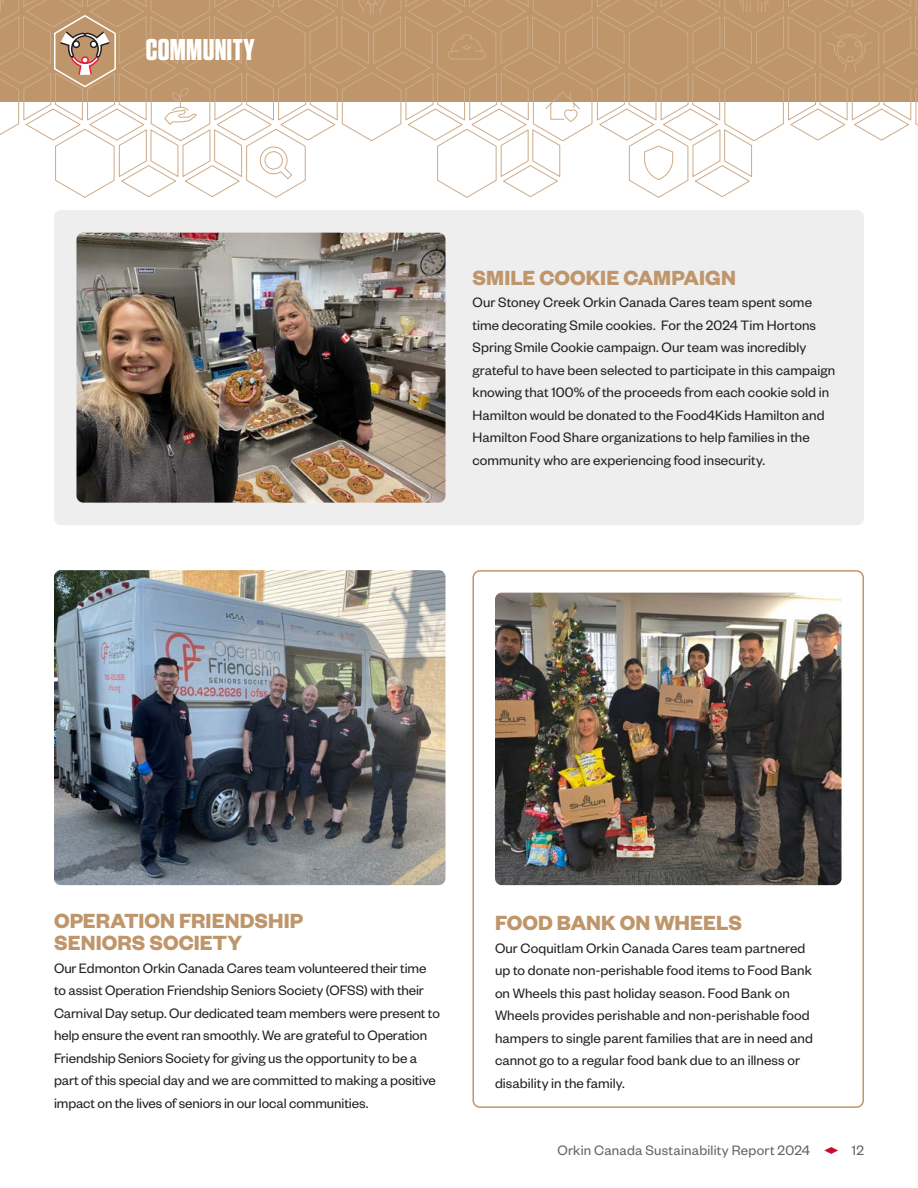
<style>
.page{position:relative;width:918px;height:1188px;background:#fff}
.page>*{position:absolute;margin:0;border:0;box-sizing:border-box;transform-origin:0 0}
.t1{font:700 30px "Tungsten";letter-spacing:.005em;color:#fff}
.t2{font:700 22.5px/22.5px "Founders Grotesk";letter-spacing:.005em;color:#bf966b}
.t3{font:15px/22.5px "Founders Grotesk";color:#231f20}
.t4{font:15px "Founders Grotesk";letter-spacing:.015em;color:#656263}
</style>
<div class="page">
<svg style="left:624px;top:0;width:294px;height:198px"></svg>
<svg style="left:0;top:0;width:624px;height:198px"></svg>
<svg style="left:824px;top:1147px;width:14px;height:7px"></svg>
<svg style="left:53px;top:14px;width:64px;height:74px;background:#c19d7d"></svg>
<div style="left:472px;top:570px;width:392px;height:538px;border:2px solid #bf966b;border-radius:7px"></div>
<div style="left:54px;top:210px;width:810px;height:315px;background:#eeeeef;border-radius:7px"></div>
<img style="left:76px;top:233px;width:369px;height:270px">
<img style="left:54px;top:570px;width:392px;height:315px">
<img style="left:495px;top:593px;width:347px;height:292px">
<h1 class="t1" style="left:146px;top:33px;width:110px">COMMUNITY</h1>
<h2 class="t2" style="left:472px;top:265px;width:265px">SMILE COOKIE CAMPAIGN</h2>
<p class="t3" style="left:472px;top:290px;width:364px">Our Stoney Creek Orkin Canada Cares team spent some time decorating Smile cookies. For the 2024 Tim Hortons Spring Smile Cookie campaign. Our team was incredibly grateful to have been selected to participate in this campaign knowing that 100% of the proceeds from each cookie sold in Hamilton would be donated to the Food4Kids Hamilton and Hamilton Food Share organizations to help families in the community who are experiencing food insecurity.</p>
<h2 class="t2" style="left:54px;top:908px;width:251px">OPERATION FRIENDSHIP<br>SENIORS SOCIETY</h2>
<p class="t3" style="left:54px;top:956px;width:387px">Our Edmonton Orkin Canada Cares team volunteered their time to assist Operation Friendship Seniors Society (OFSS) with their Carnival Day setup. Our dedicated team members were present to help ensure the event ran smoothly. We are grateful to Operation Friendship Seniors Society for giving us the opportunity to be a part of this special day and we are committed to making a positive impact on the lives of seniors in our local communities.</p>
<h2 class="t2" style="left:495px;top:911px;width:249px">FOOD BANK ON WHEELS</h2>
<p class="t3" style="left:495px;top:936px;width:320px">Our Coquitlam Orkin Canada Cares team partnered up to donate non-perishable food items to Food Bank on Wheels this past holiday season. Food Bank on Wheels provides perishable and non-perishable food hampers to single parent families that are in need and cannot go to a regular food bank due to an illness or disability in the family.</p>
<p class="t4" style="left:557px;top:1141px;width:254px">Orkin Canada Sustainability Report 2024</p>
<p class="t4" style="left:852px;top:1141px;width:14px">12</p>
</div>
